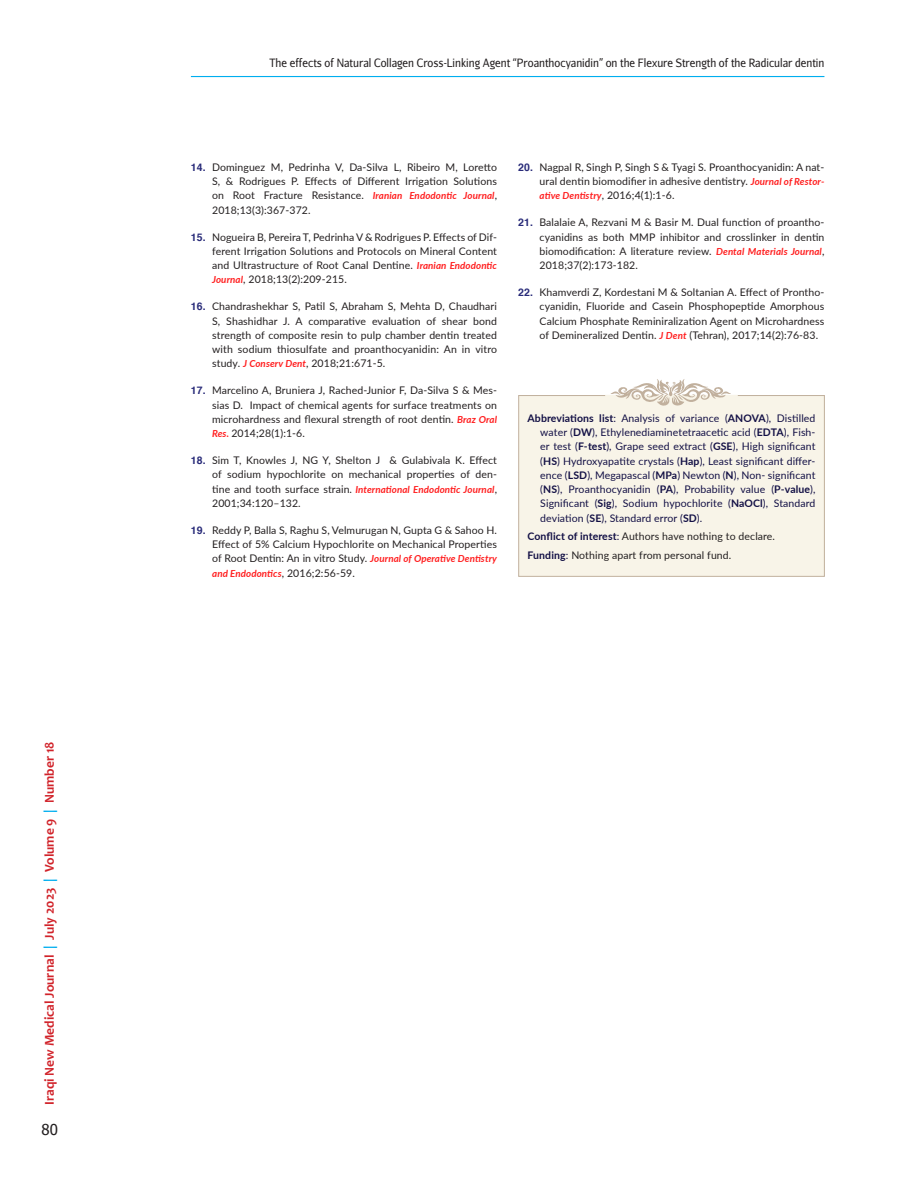
<style>
.page{position:relative;width:918px;height:1188px;background:#fff}
.page>*{position:absolute;margin:0;border:0;box-sizing:border-box;transform-origin:0 0}
.t1{font:15px "Tahoma";color:#231f20}
.t2{font:700 13.5px "Candara";color:#d1232a}
.Article_Tile__Final{font:11.55px "Aurulent Sans";color:#231f20;scale:.91 1}
.Reference_Style{font:10.5px/14.2px "Lato";letter-spacing:.01em;color:#231f20;text-align:justify}
.Reference_Style-2{font:10.5px/14.2px "Lato";letter-spacing:.01em;color:#131045;text-align:justify}
.t3{font:italic 700 9.75px "Lato";letter-spacing:.01em;color:#ff1f20}
.s1{color:#00aeef}
.s2{font-family:"Helvetica";font-weight:700;color:#292b79}
.s3{font-weight:700;font-style:italic;font-size:9.75px;color:#ff1f20}
.s4{font-weight:400;font-style:normal;font-size:10.5px;color:#231f20}
.s5{font-weight:700}
.s6{font-weight:700;color:#131045}
.s7{color:#131045}
</style>
<div class="page">
<div style="left:519px;top:396px;width:305px;height:180px;background:#f8f4e8"></div>
<div style="left:518px;top:395px;width:307px;height:182px;border:1px solid #c1b09d"></div>
<div style="left:605px;top:395px;width:133px;height:6px;background:#f8f4e8"></div>
<svg style="left:610px;top:379px;width:121px;height:27px"></svg>
<hr style="left:191px;top:76px;width:633px;height:1px;background:#00aeef">
<p class="t2" style="left:41px;top:1105px;width:365px;rotate:-90deg">Iraqi New Medical Journal <span class="s1">|</span> July 2023 <span class="s1">|</span> Volume 9 <span class="s1">|</span> Number 18</p>
<h1 class="t1" style="left:41px;top:1120px;width:18px">80</h1>
<p class="Article_Tile__Final" style="left:269px;top:55px;width:611px">The effects of Natural Collagen Cross-Linking Agent “Proanthocyanidin” on the Flexure Strength of the Radicular dentin</p>
<p class="Reference_Style" style="left:212px;top:159px;width:286px;text-indent:-21px"><span class="s2">14.</span> Dominguez M, Pedrinha V, Da-Silva L, Ribeiro M, Loretto S, &amp; Rodrigues P. Effects of Different Irrigation Solutions on Root Fracture Resistance. <span class="s3">Iranian Endodontic Journal</span>, 2018;13(3):367-372.</p>
<p class="Reference_Style" style="left:212px;top:229px;width:286px;text-indent:-21px"><span class="s2">15.</span> Nogueira B, Pereira T, Pedrinha V &amp; Rodrigues P. Effects of Dif&shy;ferent Irrigation Solutions and Protocols on Mineral Content and Ultrastructure of Root Canal Dentine. <span class="s3">Iranian Endodontic Journal</span>, 2018;13(2):209-215.</p>
<p class="Reference_Style" style="left:212px;top:299px;width:286px;text-indent:-21px"><span class="s2">16.</span> Chandrashekhar S, Patil S, Abraham S, Mehta D, Chaudhari S, Shashidhar J. A comparative evaluation of shear bond strength of composite resin to pulp chamber dentin treated with sodium thiosulfate and proanthocyanidin: An in vitro study. <span class="s3">J Conserv Dent</span>, 2018;21:671-5.</p>
<p class="Reference_Style" style="left:212px;top:383px;width:286px;text-indent:-21px"><span class="s2">17.</span> Marcelino A, Bruniera J, Rached-Junior F, Da-Silva S &amp; Mes&shy;sias D. Impact of chemical agents for surface treatments on microhardness and flexural strength of root dentin. <span class="s3">Braz Oral Res.</span> 2014;28(1):1-6.</p>
<p class="Reference_Style" style="left:191px;top:453px;width:308px;text-align:right"><span class="s2">18.</span> Sim T, Knowles J, NG Y, Shelton J &amp; Gulabivala K. Effect of sodium hypochlorite on mechanical properties of den-</p>
<p class="t3" style="left:212px;top:482px;width:286px"><span class="s4">tine and tooth surface strain.</span> International Endodontic Journal<span class="s4">,</span></p>
<p class="Reference_Style" style="left:212px;top:496px;width:90px">2001;34:120–132.</p>
<p class="Reference_Style" style="left:212px;top:523px;width:286px;text-indent:-21px"><span class="s2">19.</span> Reddy P, Balla S, Raghu S, Velmurugan N, Gupta G &amp; Sahoo H.<br>Effect of 5% Calcium Hypochlorite on Mechanical Properties of Root Dentin: An in vitro Study. <span class="s3">Journal of Operative Dentistry</span></p>
<p class="t3" style="left:212px;top:566px;width:144px">and Endodontics<span class="s4">, 2016;2:56-59.</span></p>
<p class="Reference_Style" style="left:540px;top:159px;width:286px;text-indent:-21px"><span class="s2">20.</span> Nagpal R, Singh P, Singh S &amp; Tyagi S. Proanthocyanidin: A nat&shy;ural dentin biomodifier in adhesive dentistry. <span class="s3">Journal of Restor&shy;ative Dentistry</span>, 2016;4(1):1-6.</p>
<p class="Reference_Style" style="left:540px;top:215px;width:286px;text-indent:-21px"><span class="s2">21.</span> Balalaie A, Rezvani M &amp; Basir M. Dual function of proantho&shy;cyanidins as both MMP inhibitor and crosslinker in dentin biomodification: A literature review. <span class="s3">Dental Materials Journal</span>, 2018;37(2):173-182.</p>
<p class="Reference_Style" style="left:540px;top:285px;width:286px;text-indent:-21px"><span class="s2">22.</span> Khamverdi Z, Kordestani M &amp; Soltanian A. Effect of Prontho&shy;cyanidin, Fluoride and Casein Phosphopeptide Amorphous Calcium Phosphate Reminiralization Agent on Microhardness of Demineralized Dentin. <span class="s3">J Dent</span> (Tehran), 2017;14(2):76-83.</p>
<p class="Reference_Style-2" style="left:540px;top:410px;width:277px;text-indent:-13px"><span class="s5">Abbreviations list</span>: Analysis of variance (<span class="s5">ANOVA</span>), Distilled water (<span class="s5">DW</span>), Ethylenediaminetetraacetic acid (<span class="s5">EDTA</span>), Fish&shy;er test (<span class="s5">F-test</span>), Grape seed extract (<span class="s5">GSE</span>), High significant (<span class="s5">HS</span>) Hydroxyapatite crystals (<span class="s5">Hap</span>), Least significant differ&shy;ence (<span class="s5">LSD</span>), Megapascal (<span class="s5">MPa</span>) Newton (<span class="s5">N</span>), Non- significant (<span class="s5">NS</span>), Proanthocyanidin (<span class="s5">PA</span>), Probability value (<span class="s5">P-value</span>), Significant (<span class="s5">Sig</span>), Sodium hypochlorite (<span class="s5">NaOCl</span>), Standard deviation (<span class="s5">SE</span>), Standard error (<span class="s5">SD</span>).</p>
<p class="Reference_Style" style="left:528px;top:529px;width:249px"><span class="s6">Conflict of interest</span><span class="s7">:</span> Authors have nothing to declare.</p>
<p class="Reference_Style" style="left:528px;top:547px;width:205px"><span class="s6">Funding</span><span class="s7">:</span> Nothing apart from personal fund.</p>
</div>
